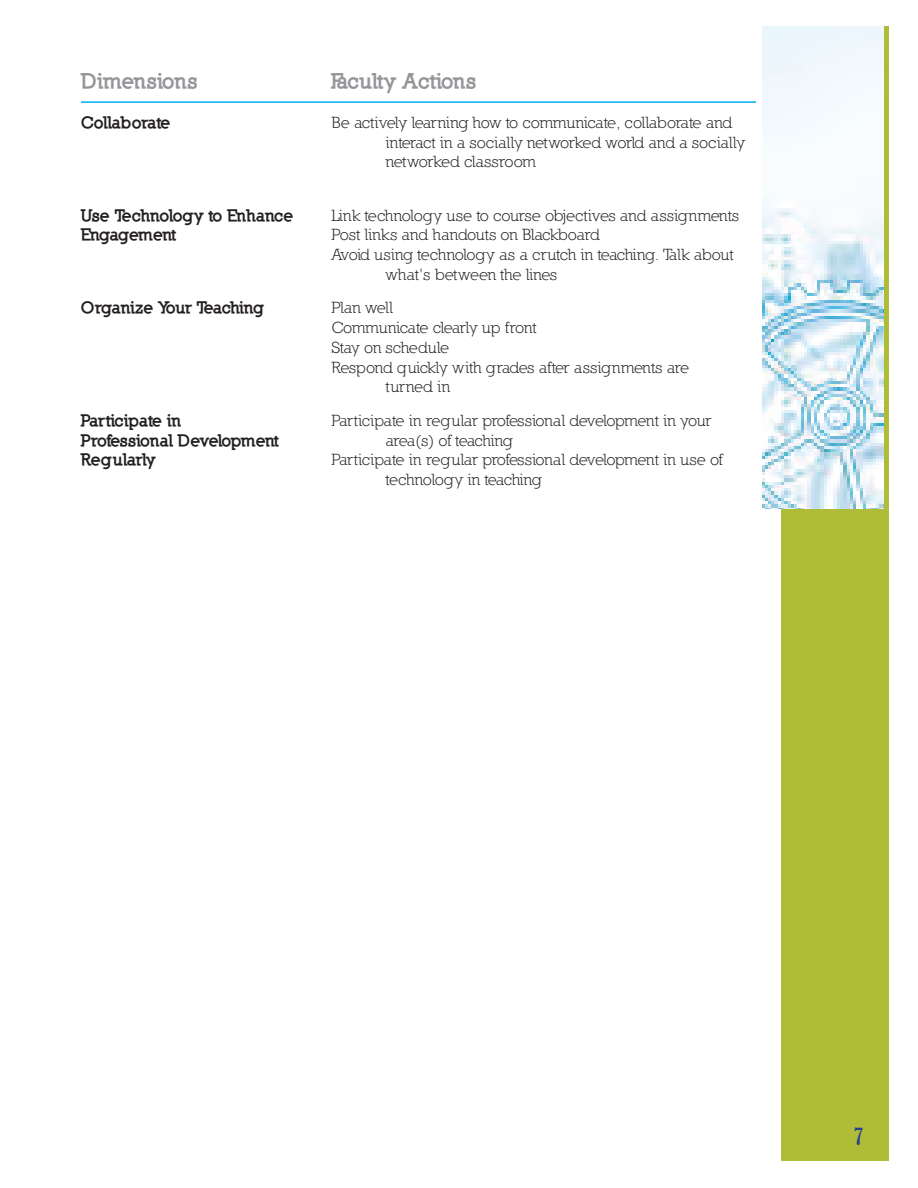
<style>
.page{position:relative;width:918px;height:1188px;background:#fff}
.page>*{position:absolute;margin:0;border:0;box-sizing:border-box;transform-origin:0 0}
.t1{font:extra-condensed 24px "Gloucester";color:#253f8e}
.Body_Copy{font:900 21px "Nilland";color:#939598}
.Body_Copy-2{font:16.5px/19.8px "Nilland";letter-spacing:-.025em;color:#231f20}
.Body_Copy-3{font:900 16.5px "Nilland";letter-spacing:-.035em;color:#231f20}
.Body_Copy-4{font:16.5px "Nilland";color:#231f20}
.Body_Copy-5{font:16.5px "Nilland";letter-spacing:-.045em;color:#231f20}
.Body_Copy-6{font:900 16.5px "Nilland";color:#231f20}
</style>
<div class="page">
<hr style="left:81px;top:101px;width:675px;height:2px;background:#00aeef">
<div style="left:782px;top:26px;width:108px;height:1135px;background:#aebc37"></div>
<img style="left:762px;top:26px;width:121px;height:482px">
<p class="Body_Copy" style="left:81px;top:67px;width:119px">Dimensions</p>
<p class="Body_Copy" style="left:332px;top:67px;width:147px">Faculty Actions</p>
<p class="Body_Copy-3" style="left:81px;top:112px;width:91px">Collaborate</p>
<p class="Body_Copy-2" style="left:386px;top:112px;width:361px;text-indent:-54px">Be actively learning how to communicate, collaborate and interact in a socially networked world and a socially networked classroom</p>
<p class="Body_Copy-3" style="left:81px;top:205px;width:215px">Use Technology to Enhance</p>
<p class="Body_Copy-4" style="left:332px;top:205px;width:409px">Link technology use to course objectives and assignments</p>
<p class="Body_Copy-3" style="left:81px;top:224px;width:97px">Engagement</p>
<p class="Body_Copy-2" style="left:332px;top:225px;width:270px">Post links and handouts on Blackboard</p>
<p class="Body_Copy-2" style="left:386px;top:245px;width:350px;text-indent:-54px">Avoid using technology as a crutch in teaching. Talk about what’s between the lines</p>
<p class="Body_Copy-3" style="left:81px;top:297px;width:185px">Organize Your Teaching</p>
<p class="Body_Copy-2" style="left:332px;top:298px;width:63px">Plan well</p>
<p class="Body_Copy-2" style="left:332px;top:318px;width:207px">Communicate clearly up front</p>
<p class="Body_Copy-2" style="left:332px;top:337px;width:119px">Stay on schedule</p>
<p class="Body_Copy-2" style="left:386px;top:357px;width:305px;text-indent:-54px">Respond quickly with grades after assignments are turned in</p>
<p class="Body_Copy-6" style="left:81px;top:410px;width:102px">Participate in</p>
<p class="Body_Copy-2" style="left:332px;top:410px;width:382px">Participate in regular professional development in your</p>
<p class="Body_Copy-3" style="left:81px;top:430px;width:200px">Professional Development</p>
<p class="Body_Copy-5" style="left:386px;top:430px;width:129px">area(s) of teaching</p>
<p class="Body_Copy-3" style="left:81px;top:449px;width:77px">Regularly</p>
<p class="Body_Copy-2" style="left:332px;top:450px;width:393px">Participate in regular professional development in use of</p>
<p class="Body_Copy-2" style="left:386px;top:470px;width:158px">technology in teaching</p>
<p class="t1" style="left:854px;top:1123px;width:11px">7</p>
</div>
